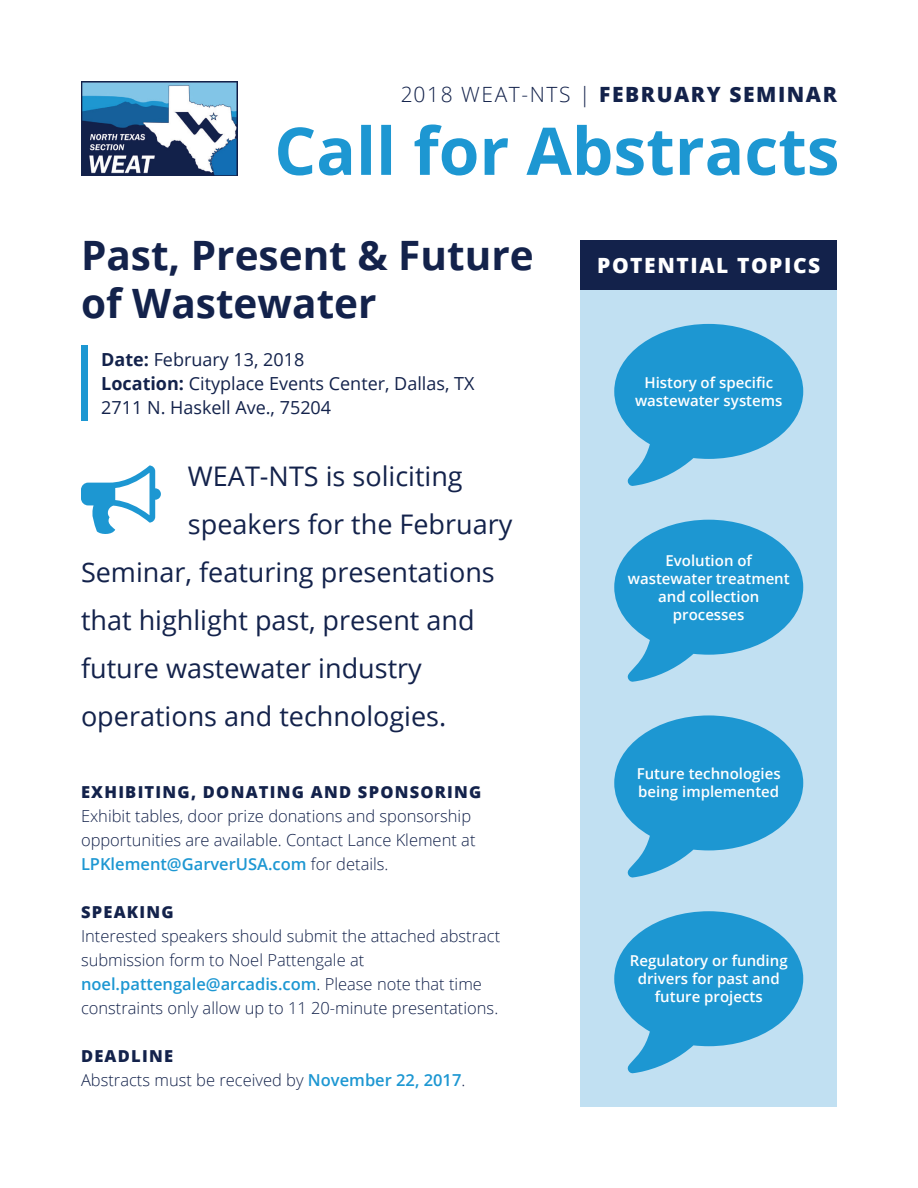
<style>
.page{position:relative;width:918px;height:1188px;background:#fff}
.page>*{position:absolute;margin:0;border:0;box-sizing:border-box;transform-origin:0 0}
.t1{font:700 40.5px/48px "Open Sans";color:#13224b}
.t2{font:27px "Open Sans";color:#13224b}
.t3{font:800 21px "Open Sans";letter-spacing:.075em;color:#13224b}
.t4{font:800 21px "Open Sans";letter-spacing:.075em;color:#fff}
.t5{font:18px/24px "Open Sans";color:#13224b}
.t6{font:300 16.5px/24px "Open Sans";color:#13224b}
.t7{font:800 16.5px "Open Sans";letter-spacing:.075em;color:#13224b}
.t8{font:600 15px/18px "Open Sans";color:#fff;text-align:center}
.s1{font-weight:300}
.s2{font-weight:700}
.s3{font-weight:600;color:#1d97d2}
.s4{font-weight:800}
</style>
<div class="page">
<div style="left:580px;top:290px;width:257px;height:817px;background:#c1e0f2"></div>
<div style="left:580px;top:241px;width:257px;height:49px;background:#13224b"></div>
<svg style="left:614px;top:911px;width:189px;height:162px"></svg>
<svg style="left:278px;top:125px;width:559px;height:51px"></svg>
<img style="left:81px;top:81px;width:157px;height:95px">
<svg style="left:81px;top:465px;width:80px;height:69px"></svg>
<div style="left:81px;top:346px;width:7px;height:75px;background:#1d97d2"></div>
<svg style="left:614px;top:715px;width:189px;height:163px"></svg>
<svg style="left:614px;top:520px;width:189px;height:162px"></svg>
<svg style="left:614px;top:324px;width:189px;height:162px"></svg>
<p class="t3" style="left:400px;top:78px;width:438px"><span class="s1">2018 WEAT-NTS |</span> FEBRUARY SEMINAR</p>
<h1 class="t1" style="left:81px;top:230px;width:454px">Past, Present &amp; Future of Wastewater</h1>
<p class="t5" style="left:101px;top:347px;width:375px"><span class="s2">Date:</span> February 13, 2018<br><span class="s2">Location:</span> Cityplace Events Center, Dallas, TX<br>2711 N. Haskell Ave., 75204</p>
<h2 class="t2" style="left:188px;top:458px;width:276px">WEAT-NTS is soliciting</h2>
<h2 class="t2" style="left:188px;top:506px;width:326px">speakers for the February</h2>
<h2 class="t2" style="left:81px;top:554px;width:415px">Seminar, featuring presentations</h2>
<h2 class="t2" style="left:81px;top:602px;width:395px">that highlight past, present and</h2>
<h2 class="t2" style="left:81px;top:650px;width:342px">future wastewater industry</h2>
<h2 class="t2" style="left:81px;top:698px;width:367px">operations and technologies.</h2>
<p class="t7" style="left:81px;top:779px;width:402px">EXHIBITING, DONATING AND SPONSORING</p>
<p class="t6" style="left:81px;top:804px;width:396px">Exhibit tables, door prize donations and sponsorship opportunities are available. Contact Lance Klement at<br><span class="s3">LPKlement@GarverUSA.com</span> for details.</p>
<p class="t7" style="left:81px;top:899px;width:94px">SPEAKING</p>
<p class="t6" style="left:81px;top:924px;width:421px">Interested speakers should submit the attached abstract submission form to Noel Pattengale at <span class="s3">noel.pattengale@arcadis.com</span>. Please note that time constraints only allow up to 11 20-minute presentations.</p>
<p class="t6" style="left:81px;top:1044px;width:386px"><span class="s4">DEADLINE<br></span>Abstracts must be received by <span class="s3">November 22, 2017</span>.</p>
<p class="t4" style="left:597px;top:249px;width:225px">POTENTIAL TOPICS</p>
<p class="t8" style="left:635px;top:373px;width:149px">History of specific wastewater systems</p>
<p class="t8" style="left:628px;top:551px;width:163px">Evolution of wastewater treatment and collection processes</p>
<p class="t8" style="left:637px;top:765px;width:145px;text-align:left">Future technologies being implemented</p>
<p class="t8" style="left:630px;top:951px;width:159px">Regulatory or funding drivers for past and future projects</p>
</div>
